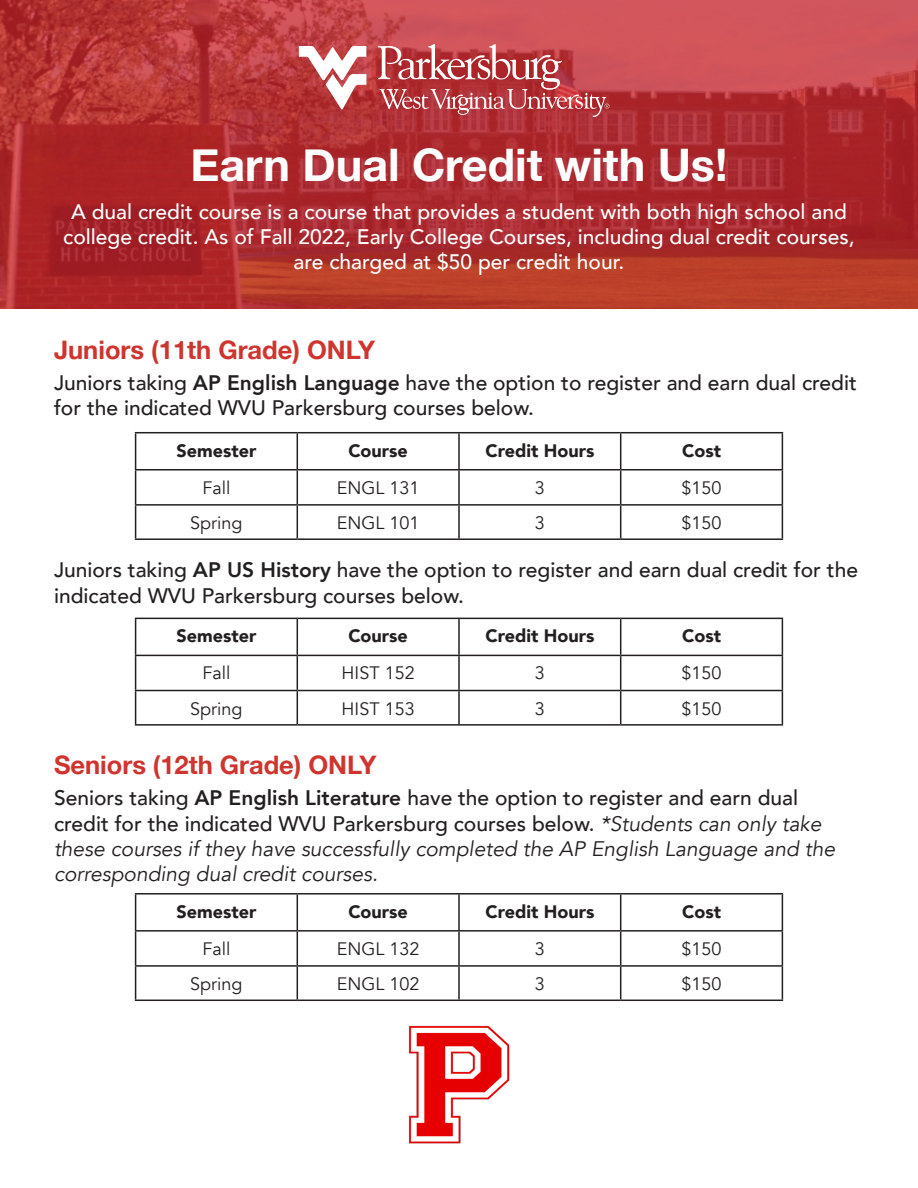
<style>
.page{position:relative;width:918px;height:1188px;background:#fff}
.page>*{position:absolute;margin:0;border:0;box-sizing:border-box;transform-origin:0 0}
.t1{font:700 44.85px "Helvetica Neue";color:#fff}
.t2{font:700 25.5px "Helvetica Neue";color:#cf342e}
.t3{font:italic 21px/25.2px "Avenir";color:#231f20}
.t4{font:500 21px/25.2px "Avenir";color:#231f20}
.t5{font:500 21px/25.2px "Avenir";color:#fff;text-align:center}
.t6{font:18px "Avenir";color:#231f20}
.t7{font:900 18px "Avenir";color:#231f20}
.s1{font-weight:800}
.s2{font-weight:500;font-style:normal}
.s3{font-weight:800;font-style:normal}
</style>
<div class="page">
<svg style="left:0;top:0;width:918px;height:309px;background:#b43435"></svg>
<hr style="left:135px;top:432px;width:162px;height:1px;background:#231f20">
<hr style="left:135px;top:433px;width:1px;height:36px;background:#231f20">
<hr style="left:297px;top:432px;width:162px;height:1px;background:#231f20">
<hr style="left:297px;top:433px;width:1px;height:36px;background:#231f20">
<hr style="left:459px;top:432px;width:162px;height:1px;background:#231f20">
<hr style="left:458px;top:433px;width:2px;height:36px;background:#231f20">
<hr style="left:621px;top:432px;width:162px;height:1px;background:#231f20">
<hr style="left:620px;top:433px;width:1px;height:36px;background:#231f20">
<hr style="left:782px;top:433px;width:1px;height:36px;background:#231f20">
<hr style="left:135px;top:469px;width:162px;height:2px;background:#231f20">
<hr style="left:135px;top:471px;width:1px;height:33px;background:#231f20">
<hr style="left:297px;top:469px;width:162px;height:2px;background:#231f20">
<hr style="left:297px;top:471px;width:1px;height:33px;background:#231f20">
<hr style="left:459px;top:469px;width:162px;height:2px;background:#231f20">
<hr style="left:458px;top:471px;width:2px;height:33px;background:#231f20">
<hr style="left:621px;top:469px;width:162px;height:2px;background:#231f20">
<hr style="left:620px;top:471px;width:1px;height:33px;background:#231f20">
<hr style="left:782px;top:471px;width:1px;height:33px;background:#231f20">
<hr style="left:135px;top:504px;width:162px;height:2px;background:#231f20">
<hr style="left:135px;top:506px;width:1px;height:32px;background:#231f20">
<hr style="left:297px;top:504px;width:162px;height:2px;background:#231f20">
<hr style="left:297px;top:506px;width:1px;height:32px;background:#231f20">
<hr style="left:459px;top:504px;width:162px;height:2px;background:#231f20">
<hr style="left:458px;top:506px;width:2px;height:32px;background:#231f20">
<hr style="left:621px;top:504px;width:162px;height:2px;background:#231f20">
<hr style="left:620px;top:506px;width:1px;height:32px;background:#231f20">
<hr style="left:782px;top:506px;width:1px;height:32px;background:#231f20">
<hr style="left:135px;top:538px;width:162px;height:2px;background:#231f20">
<hr style="left:297px;top:538px;width:162px;height:2px;background:#231f20">
<hr style="left:459px;top:538px;width:162px;height:2px;background:#231f20">
<hr style="left:621px;top:538px;width:162px;height:2px;background:#231f20">
<hr style="left:135px;top:618px;width:162px;height:1px;background:#231f20">
<hr style="left:135px;top:619px;width:1px;height:36px;background:#231f20">
<hr style="left:297px;top:618px;width:162px;height:1px;background:#231f20">
<hr style="left:297px;top:619px;width:1px;height:36px;background:#231f20">
<hr style="left:459px;top:618px;width:162px;height:1px;background:#231f20">
<hr style="left:458px;top:619px;width:2px;height:36px;background:#231f20">
<hr style="left:621px;top:618px;width:162px;height:1px;background:#231f20">
<hr style="left:620px;top:619px;width:1px;height:36px;background:#231f20">
<hr style="left:782px;top:619px;width:1px;height:36px;background:#231f20">
<hr style="left:135px;top:655px;width:162px;height:1px;background:#231f20">
<hr style="left:135px;top:656px;width:1px;height:34px;background:#231f20">
<hr style="left:297px;top:655px;width:162px;height:1px;background:#231f20">
<hr style="left:297px;top:656px;width:1px;height:34px;background:#231f20">
<hr style="left:459px;top:655px;width:162px;height:1px;background:#231f20">
<hr style="left:458px;top:656px;width:2px;height:34px;background:#231f20">
<hr style="left:621px;top:655px;width:162px;height:1px;background:#231f20">
<hr style="left:620px;top:656px;width:1px;height:34px;background:#231f20">
<hr style="left:782px;top:656px;width:1px;height:34px;background:#231f20">
<hr style="left:135px;top:690px;width:162px;height:1px;background:#231f20">
<hr style="left:135px;top:691px;width:1px;height:33px;background:#231f20">
<hr style="left:297px;top:690px;width:162px;height:1px;background:#231f20">
<hr style="left:297px;top:691px;width:1px;height:33px;background:#231f20">
<hr style="left:459px;top:690px;width:162px;height:1px;background:#231f20">
<hr style="left:458px;top:691px;width:2px;height:33px;background:#231f20">
<hr style="left:621px;top:690px;width:162px;height:1px;background:#231f20">
<hr style="left:620px;top:691px;width:1px;height:33px;background:#231f20">
<hr style="left:782px;top:691px;width:1px;height:33px;background:#231f20">
<hr style="left:135px;top:724px;width:162px;height:2px;background:#231f20">
<hr style="left:297px;top:724px;width:162px;height:2px;background:#231f20">
<hr style="left:459px;top:724px;width:162px;height:2px;background:#231f20">
<hr style="left:621px;top:724px;width:162px;height:2px;background:#231f20">
<svg style="left:299px;top:46px;width:67px;height:63px"></svg>
<svg style="left:378px;top:44px;width:232px;height:73px;background:#c3585d"></svg>
<hr style="left:135px;top:893px;width:162px;height:2px;background:#231f20">
<hr style="left:135px;top:895px;width:1px;height:35px;background:#231f20">
<hr style="left:297px;top:893px;width:162px;height:2px;background:#231f20">
<hr style="left:297px;top:895px;width:1px;height:35px;background:#231f20">
<hr style="left:459px;top:893px;width:162px;height:2px;background:#231f20">
<hr style="left:458px;top:895px;width:2px;height:35px;background:#231f20">
<hr style="left:621px;top:893px;width:162px;height:2px;background:#231f20">
<hr style="left:620px;top:895px;width:1px;height:35px;background:#231f20">
<hr style="left:782px;top:895px;width:1px;height:35px;background:#231f20">
<hr style="left:135px;top:930px;width:162px;height:2px;background:#231f20">
<hr style="left:135px;top:932px;width:1px;height:33px;background:#231f20">
<hr style="left:297px;top:930px;width:162px;height:2px;background:#231f20">
<hr style="left:297px;top:932px;width:1px;height:33px;background:#231f20">
<hr style="left:459px;top:930px;width:162px;height:2px;background:#231f20">
<hr style="left:458px;top:932px;width:2px;height:33px;background:#231f20">
<hr style="left:621px;top:930px;width:162px;height:2px;background:#231f20">
<hr style="left:620px;top:932px;width:1px;height:33px;background:#231f20">
<hr style="left:782px;top:932px;width:1px;height:33px;background:#231f20">
<hr style="left:135px;top:965px;width:162px;height:2px;background:#231f20">
<hr style="left:135px;top:967px;width:1px;height:33px;background:#231f20">
<hr style="left:297px;top:965px;width:162px;height:2px;background:#231f20">
<hr style="left:297px;top:967px;width:1px;height:33px;background:#231f20">
<hr style="left:459px;top:965px;width:162px;height:2px;background:#231f20">
<hr style="left:458px;top:967px;width:2px;height:33px;background:#231f20">
<hr style="left:621px;top:965px;width:162px;height:2px;background:#231f20">
<hr style="left:620px;top:967px;width:1px;height:33px;background:#231f20">
<hr style="left:782px;top:967px;width:1px;height:33px;background:#231f20">
<hr style="left:135px;top:1000px;width:162px;height:1px;background:#231f20">
<hr style="left:297px;top:1000px;width:162px;height:1px;background:#231f20">
<hr style="left:459px;top:1000px;width:162px;height:1px;background:#231f20">
<hr style="left:621px;top:1000px;width:162px;height:1px;background:#231f20">
<img style="left:408px;top:1026px;width:102px;height:118px">
<p class="t1" style="left:190px;top:130px;width:539px">Earn Dual Credit with Us!</p>
<p class="t5" style="left:63px;top:198px;width:793px">A dual credit course is a course that provides a student with both high school and college credit. As of Fall 2022, Early College Courses, including dual credit courses, are charged at $50 per credit hour.</p>
<p class="t2" style="left:54px;top:330px;width:323px">Juniors (11th Grade) ONLY</p>
<p class="t4" style="left:54px;top:369px;width:804px">Juniors taking <span class="s1">AP English Language</span> have the option to register and earn dual credit for the indicated WVU Parkersburg courses below.</p>
<p class="t7" style="left:176px;top:435px;width:81px">Semester</p>
<p class="t7" style="left:348px;top:435px;width:61px">Course</p>
<p class="t7" style="left:485px;top:435px;width:110px">Credit Hours</p>
<p class="t7" style="left:682px;top:435px;width:40px">Cost</p>
<p class="t6" style="left:202px;top:477px;width:29px">Fall</p>
<p class="t6" style="left:337px;top:477px;width:84px">ENGL 131</p>
<p class="t6" style="left:535px;top:477px;width:12px">3</p>
<p class="t6" style="left:682px;top:477px;width:42px">$150</p>
<p class="t6" style="left:190px;top:512px;width:54px">Spring</p>
<p class="t6" style="left:337px;top:512px;width:84px">ENGL 101</p>
<p class="t6" style="left:535px;top:512px;width:12px">3</p>
<p class="t6" style="left:682px;top:512px;width:42px">$150</p>
<p class="t4" style="left:54px;top:556px;width:806px">Juniors taking <span class="s1">AP US History</span> have the option to register and earn dual credit for the indicated WVU Parkersburg courses below.</p>
<p class="t7" style="left:176px;top:621px;width:81px">Semester</p>
<p class="t7" style="left:348px;top:621px;width:61px">Course</p>
<p class="t7" style="left:485px;top:621px;width:110px">Credit Hours</p>
<p class="t7" style="left:682px;top:621px;width:40px">Cost</p>
<p class="t6" style="left:202px;top:662px;width:29px">Fall</p>
<p class="t6" style="left:342px;top:662px;width:75px">HIST 152</p>
<p class="t6" style="left:535px;top:662px;width:12px">3</p>
<p class="t6" style="left:682px;top:662px;width:42px">$150</p>
<p class="t6" style="left:190px;top:698px;width:54px">Spring</p>
<p class="t6" style="left:342px;top:698px;width:75px">HIST 153</p>
<p class="t6" style="left:535px;top:698px;width:12px">3</p>
<p class="t6" style="left:682px;top:698px;width:42px">$150</p>
<p class="t2" style="left:54px;top:745px;width:324px">Seniors (12th Grade) ONLY</p>
<p class="t3" style="left:54px;top:786px;width:783px"><span class="s2">Seniors taking</span> <span class="s3">AP English Literature</span> <span class="s2">have the option to register and earn dual credit for the indicated WVU Parkersburg courses below.</span> *Students can only take these courses if they have successfully completed the AP English Language and the corresponding dual credit courses.</p>
<p class="t7" style="left:176px;top:896px;width:81px">Semester</p>
<p class="t7" style="left:348px;top:896px;width:61px">Course</p>
<p class="t7" style="left:485px;top:896px;width:110px">Credit Hours</p>
<p class="t7" style="left:682px;top:896px;width:40px">Cost</p>
<p class="t6" style="left:202px;top:938px;width:29px">Fall</p>
<p class="t6" style="left:337px;top:938px;width:84px">ENGL 132</p>
<p class="t6" style="left:535px;top:938px;width:12px">3</p>
<p class="t6" style="left:682px;top:938px;width:42px">$150</p>
<p class="t6" style="left:190px;top:973px;width:54px">Spring</p>
<p class="t6" style="left:337px;top:973px;width:84px">ENGL 102</p>
<p class="t6" style="left:535px;top:973px;width:12px">3</p>
<p class="t6" style="left:682px;top:973px;width:42px">$150</p>
</div>
